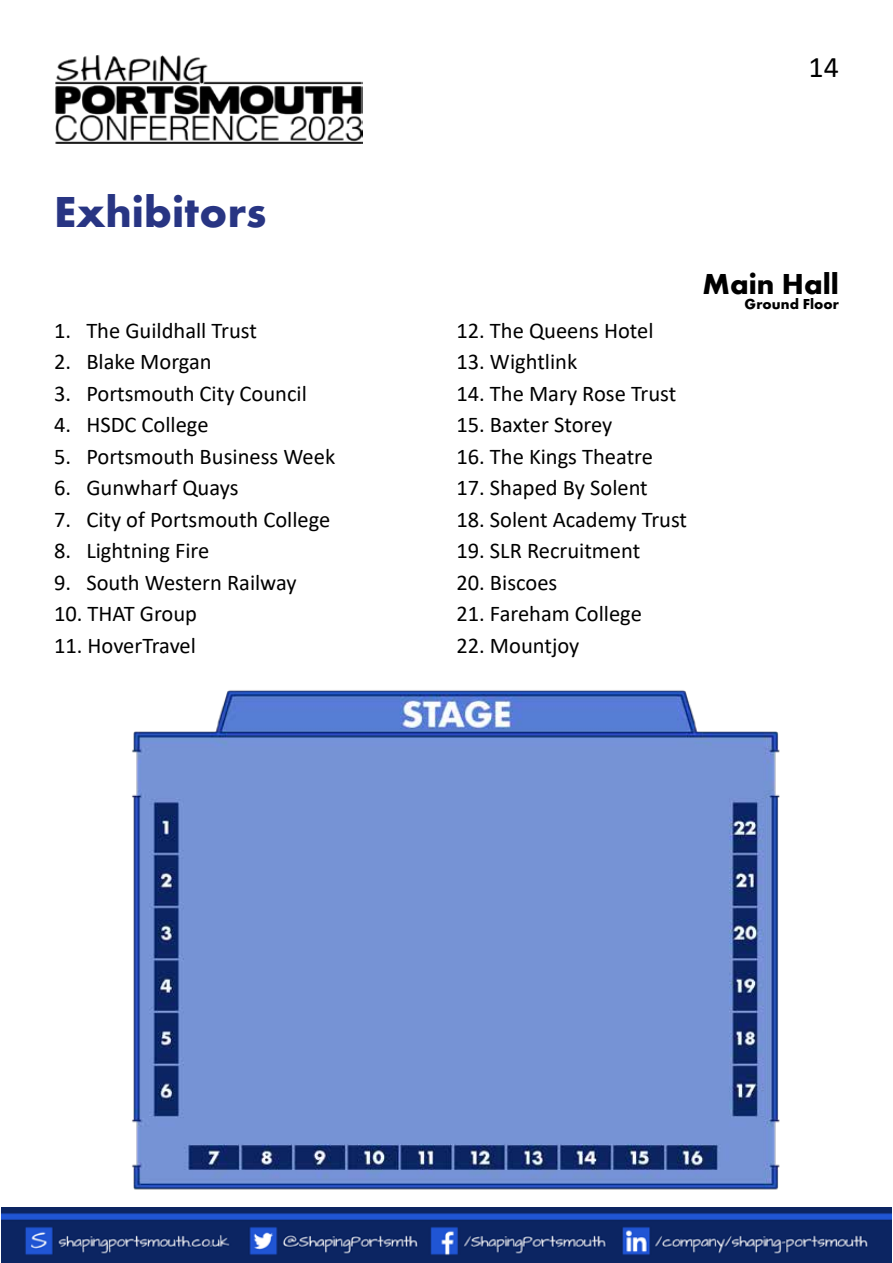
<style>
.page{position:relative;width:893px;height:1263px;background:#fff}
.page>*{position:absolute;margin:0;border:0;box-sizing:border-box;transform-origin:0 0}
.t1{font:700 45px "Function Pro";color:#283583}
.t2{font:700 30px "Function Pro";color:#000}
.t3{font:30px "Calibri";color:#000}
.t4{font:22.5px "Calibri";color:#000}
.t5{font:700 15px "Function Pro";letter-spacing:.005em;color:#000}
</style>
<div class="page">
<img style="left:1px;top:1208px;width:891px;height:55px">
<img style="left:55px;top:55px;width:308px;height:89px">
<img style="left:132px;top:690px;width:648px;height:500px">
<h1 class="t1" style="left:54px;top:185px;width:214px">Exhibitors</h1>
<p class="t4" style="left:54px;top:315px;width:204px">1. The Guildhall Trust</p>
<p class="t4" style="left:54px;top:346px;width:159px">2. Blake Morgan</p>
<p class="t4" style="left:54px;top:378px;width:254px">3. Portsmouth City Council</p>
<p class="t4" style="left:54px;top:409px;width:156px">4. HSDC College</p>
<p class="t4" style="left:54px;top:441px;width:283px">5. Portsmouth Business Week</p>
<p class="t4" style="left:54px;top:472px;width:186px">6. Gunwharf Quays</p>
<p class="t4" style="left:54px;top:504px;width:278px">7. City of Portsmouth College</p>
<p class="t4" style="left:54px;top:535px;width:157px">8. Lightning Fire</p>
<p class="t4" style="left:54px;top:567px;width:244px">9. South Western Railway</p>
<p class="t4" style="left:54px;top:598px;width:145px">10. THAT Group</p>
<p class="t4" style="left:54px;top:630px;width:143px">11. HoverTravel</p>
<h2 class="t3" style="left:809px;top:46px;width:32px">14</h2>
<p class="t4" style="left:456px;top:315px;width:199px">12. The Queens Hotel</p>
<p class="t4" style="left:456px;top:346px;width:122px">13. Wightlink</p>
<p class="t4" style="left:456px;top:378px;width:221px">14. The Mary Rose Trust</p>
<p class="t4" style="left:456px;top:409px;width:157px">15. Baxter Storey</p>
<p class="t4" style="left:456px;top:441px;width:198px">16. The Kings Theatre</p>
<p class="t4" style="left:456px;top:472px;width:193px">17. Shaped By Solent</p>
<p class="t4" style="left:456px;top:504px;width:232px">18. Solent Academy Trust</p>
<p class="t4" style="left:456px;top:535px;width:185px">19. SLR Recruitment</p>
<p class="t4" style="left:456px;top:567px;width:102px">20. Biscoes</p>
<p class="t4" style="left:456px;top:598px;width:187px">21. Fareham College</p>
<p class="t4" style="left:456px;top:630px;width:124px">22. Mountjoy</p>
<h2 class="t2" style="left:702px;top:266px;width:138px">Main Hall</h2>
<p class="t5" style="left:744px;top:295px;width:96px">Ground Floor</p>
</div>
